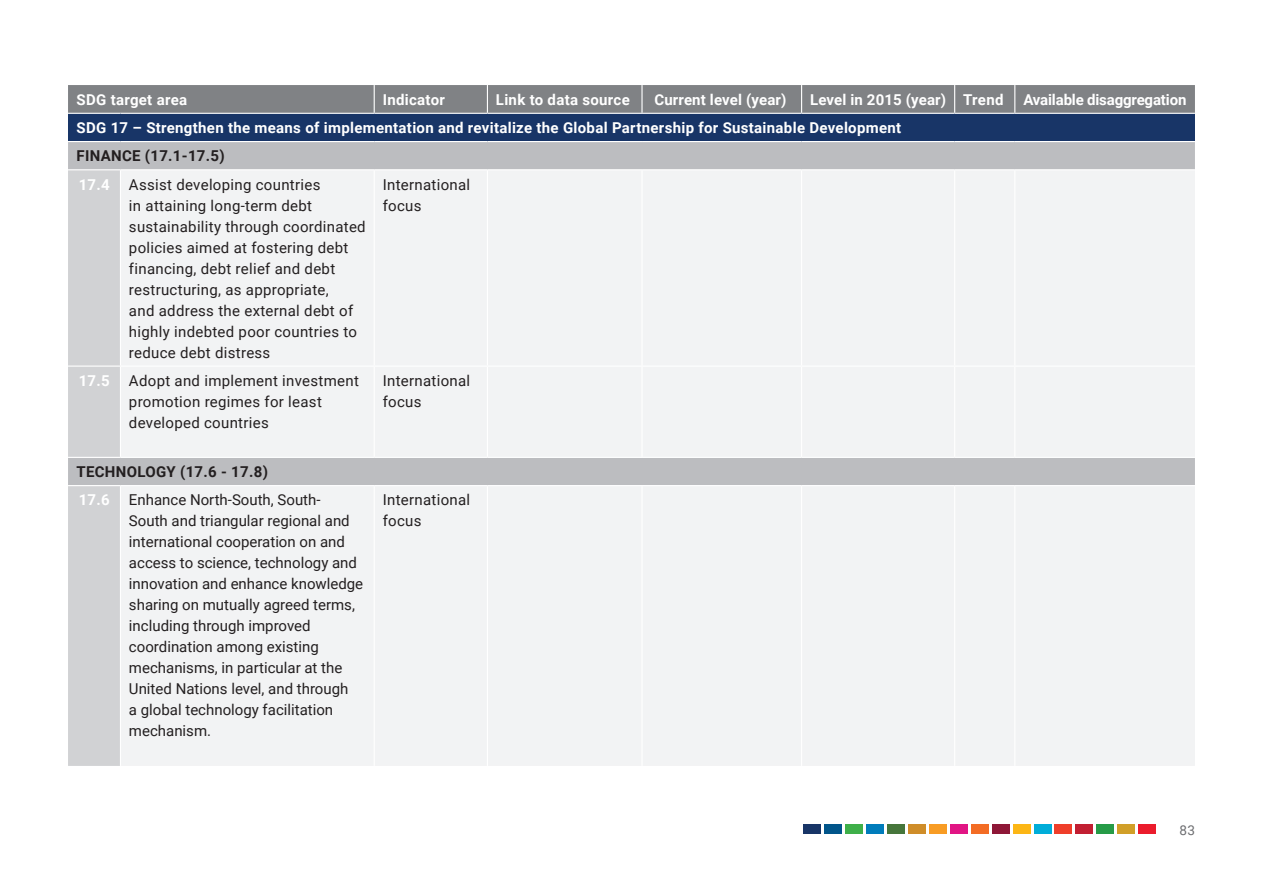
<style>
.page{position:relative;width:1263px;height:893px;background:#fff}
.page>*{position:absolute;margin:0;border:0;box-sizing:border-box;transform-origin:0 0}
.t1{font:15px/21px "Roboto";letter-spacing:.02em;color:#231f20}
.t2{font:15px/21px "Roboto";color:#231f20}
.t3{font:700 15px "Roboto";letter-spacing:.02em;color:#fff}
.t4{font:700 15px "Roboto";letter-spacing:.02em;color:#231f20}
.t5{font:700 15px "Roboto";letter-spacing:-.01em;color:#fff}
.t6{font:13.5px "Roboto";color:#6c6d70}
</style>
<div class="page">
<div style="left:1138px;top:824px;width:18px;height:10px;background:#eb1c2c"></div>
<div style="left:1117px;top:824px;width:18px;height:10px;background:#d19f28"></div>
<div style="left:1097px;top:824px;width:17px;height:10px;background:#269b47"></div>
<div style="left:1076px;top:824px;width:17px;height:10px;background:#c21f32"></div>
<div style="left:1055px;top:824px;width:17px;height:10px;background:#ef3e2a"></div>
<div style="left:1034px;top:824px;width:17px;height:10px;background:#00add9"></div>
<div style="left:1013px;top:824px;width:17px;height:10px;background:#fcb615"></div>
<div style="left:992px;top:824px;width:17px;height:10px;background:#8e1737"></div>
<div style="left:971px;top:824px;width:17px;height:10px;background:#f36c24"></div>
<div style="left:950px;top:824px;width:17px;height:10px;background:#e11584"></div>
<div style="left:929px;top:824px;width:17px;height:10px;background:#f89c24"></div>
<div style="left:908px;top:824px;width:17px;height:10px;background:#cf8d29"></div>
<div style="left:887px;top:824px;width:18px;height:10px;background:#46763b"></div>
<div style="left:866px;top:824px;width:18px;height:10px;background:#007cbb"></div>
<div style="left:845px;top:824px;width:18px;height:10px;background:#3eaf49"></div>
<div style="left:825px;top:824px;width:17px;height:10px;background:#01558a"></div>
<div style="left:804px;top:824px;width:17px;height:10px;background:#183567"></div>
<div style="left:68px;top:113px;width:1127px;height:29px;background:#183567"></div>
<div style="left:68px;top:142px;width:1127px;height:27px;background:#bcbdc0"></div>
<div style="left:68px;top:170px;width:52px;height:596px;background:#d1d2d4"></div>
<div style="left:120px;top:171px;width:1075px;height:595px;background:#f2f3f4"></div>
<div style="left:68px;top:85px;width:1127px;height:28px;background:#808285"></div>
<hr style="left:68px;top:113px;width:52px;height:1px;background:#fff">
<hr style="left:120px;top:113px;width:254px;height:1px;background:#fff">
<hr style="left:374px;top:113px;width:113px;height:1px;background:#fff">
<hr style="left:487px;top:113px;width:155px;height:1px;background:#fff">
<hr style="left:642px;top:113px;width:159px;height:1px;background:#fff">
<hr style="left:801px;top:113px;width:154px;height:1px;background:#fff">
<hr style="left:955px;top:113px;width:60px;height:1px;background:#fff">
<hr style="left:1015px;top:113px;width:180px;height:1px;background:#fff">
<hr style="left:120px;top:170px;width:1px;height:196px;background:#fff">
<hr style="left:374px;top:170px;width:1px;height:196px;background:#fff">
<hr style="left:487px;top:170px;width:1px;height:196px;background:#fff">
<hr style="left:120px;top:367px;width:1px;height:90px;background:#fff">
<hr style="left:374px;top:367px;width:1px;height:90px;background:#fff">
<hr style="left:487px;top:367px;width:1px;height:90px;background:#fff">
<hr style="left:120px;top:486px;width:1px;height:280px;background:#fff">
<hr style="left:374px;top:486px;width:1px;height:280px;background:#fff">
<hr style="left:487px;top:486px;width:1px;height:280px;background:#fff">
<hr style="left:641px;top:170px;width:2px;height:196px;background:#fff">
<hr style="left:801px;top:170px;width:1px;height:196px;background:#fff">
<hr style="left:954px;top:170px;width:1px;height:196px;background:#fff">
<hr style="left:641px;top:367px;width:2px;height:90px;background:#fff">
<hr style="left:801px;top:367px;width:1px;height:90px;background:#fff">
<hr style="left:954px;top:367px;width:1px;height:90px;background:#fff">
<hr style="left:641px;top:486px;width:2px;height:280px;background:#fff">
<hr style="left:801px;top:486px;width:1px;height:280px;background:#fff">
<hr style="left:954px;top:486px;width:1px;height:280px;background:#fff">
<hr style="left:1014px;top:170px;width:1px;height:196px;background:#fff">
<hr style="left:1014px;top:367px;width:1px;height:90px;background:#fff">
<hr style="left:1014px;top:486px;width:1px;height:280px;background:#fff">
<hr style="left:120px;top:457px;width:254px;height:1px;background:#fff">
<hr style="left:374px;top:457px;width:113px;height:1px;background:#fff">
<hr style="left:487px;top:457px;width:155px;height:1px;background:#fff">
<hr style="left:642px;top:457px;width:159px;height:1px;background:#fff">
<hr style="left:801px;top:457px;width:154px;height:1px;background:#fff">
<hr style="left:955px;top:457px;width:60px;height:1px;background:#fff">
<hr style="left:1015px;top:457px;width:180px;height:1px;background:#fff">
<hr style="left:120px;top:485px;width:254px;height:1px;background:#fff">
<hr style="left:374px;top:485px;width:113px;height:1px;background:#fff">
<hr style="left:487px;top:485px;width:155px;height:1px;background:#fff">
<hr style="left:642px;top:485px;width:159px;height:1px;background:#fff">
<hr style="left:801px;top:485px;width:154px;height:1px;background:#fff">
<hr style="left:955px;top:485px;width:60px;height:1px;background:#fff">
<hr style="left:1015px;top:485px;width:180px;height:1px;background:#fff">
<hr style="left:68px;top:141px;width:52px;height:1px;background:#fff">
<hr style="left:120px;top:141px;width:254px;height:1px;background:#fff">
<hr style="left:374px;top:141px;width:113px;height:1px;background:#fff">
<hr style="left:487px;top:141px;width:155px;height:1px;background:#fff">
<hr style="left:642px;top:141px;width:159px;height:1px;background:#fff">
<hr style="left:801px;top:141px;width:154px;height:1px;background:#fff">
<hr style="left:955px;top:141px;width:60px;height:1px;background:#fff">
<hr style="left:1015px;top:141px;width:180px;height:1px;background:#fff">
<hr style="left:68px;top:457px;width:52px;height:1px;background:#fff">
<hr style="left:68px;top:485px;width:52px;height:1px;background:#fff">
<hr style="left:68px;top:366px;width:52px;height:1px;background:#fff">
<hr style="left:120px;top:366px;width:254px;height:1px;background:#fff">
<hr style="left:374px;top:366px;width:113px;height:1px;background:#fff">
<hr style="left:487px;top:366px;width:155px;height:1px;background:#fff">
<hr style="left:642px;top:366px;width:159px;height:1px;background:#fff">
<hr style="left:801px;top:366px;width:154px;height:1px;background:#fff">
<hr style="left:955px;top:366px;width:60px;height:1px;background:#fff">
<hr style="left:1015px;top:366px;width:180px;height:1px;background:#fff">
<p class="t3" style="left:77px;top:89px;width:112px">SDG target area</p>
<p class="t3" style="left:383px;top:89px;width:64px">Indicator</p>
<p class="t3" style="left:496px;top:89px;width:135px">Link to data source</p>
<p class="t3" style="left:654px;top:89px;width:134px">Current level (year)</p>
<p class="t3" style="left:810px;top:89px;width:138px">Level in 2015 (year)</p>
<p class="t3" style="left:963px;top:89px;width:42px">Trend</p>
<p class="t5" style="left:1023px;top:89px;width:165px">Available disaggregation</p>
<p class="t3" style="left:77px;top:117px;width:826px">SDG 17 – Strengthen the means of implementation and revitalize the Global Partnership for Sustainable Development</p>
<p class="t4" style="left:77px;top:145px;width:150px">FINANCE (17.1-17.5)</p>
<p class="t3" style="left:79px;top:174px;width:33px">17.4</p>
<p class="t1" style="left:129px;top:173px;width:238px">Assist developing countries<br>in attaining long-term debt sustainability through coordinated policies aimed at fostering debt financing, debt relief and debt restructuring, as appropriate,<br>and address the external debt of highly indebted poor countries to reduce debt distress</p>
<p class="t1" style="left:383px;top:173px;width:89px">International focus</p>
<p class="t3" style="left:79px;top:370px;width:33px">17.5</p>
<p class="t1" style="left:129px;top:369px;width:231px">Adopt and implement investment promotion regimes for least developed countries</p>
<p class="t1" style="left:383px;top:369px;width:89px">International focus</p>
<p class="t4" style="left:77px;top:461px;width:193px">TECHNOLOGY (17.6 - 17.8)</p>
<p class="t3" style="left:79px;top:490px;width:33px">17.6</p>
<p class="t2" style="left:129px;top:489px;width:236px">Enhance North-South, South-<br>South and triangular regional and international cooperation on and access to science, technology and innovation and enhance knowledge sharing on mutually agreed terms, including through improved coordination among existing mechanisms, in particular at the<br>United Nations level, and through<br>a global technology facilitation mechanism.</p>
<p class="t1" style="left:383px;top:489px;width:89px">International focus</p>
<p class="t6" style="left:1179px;top:821px;width:17px">83</p>
</div>
